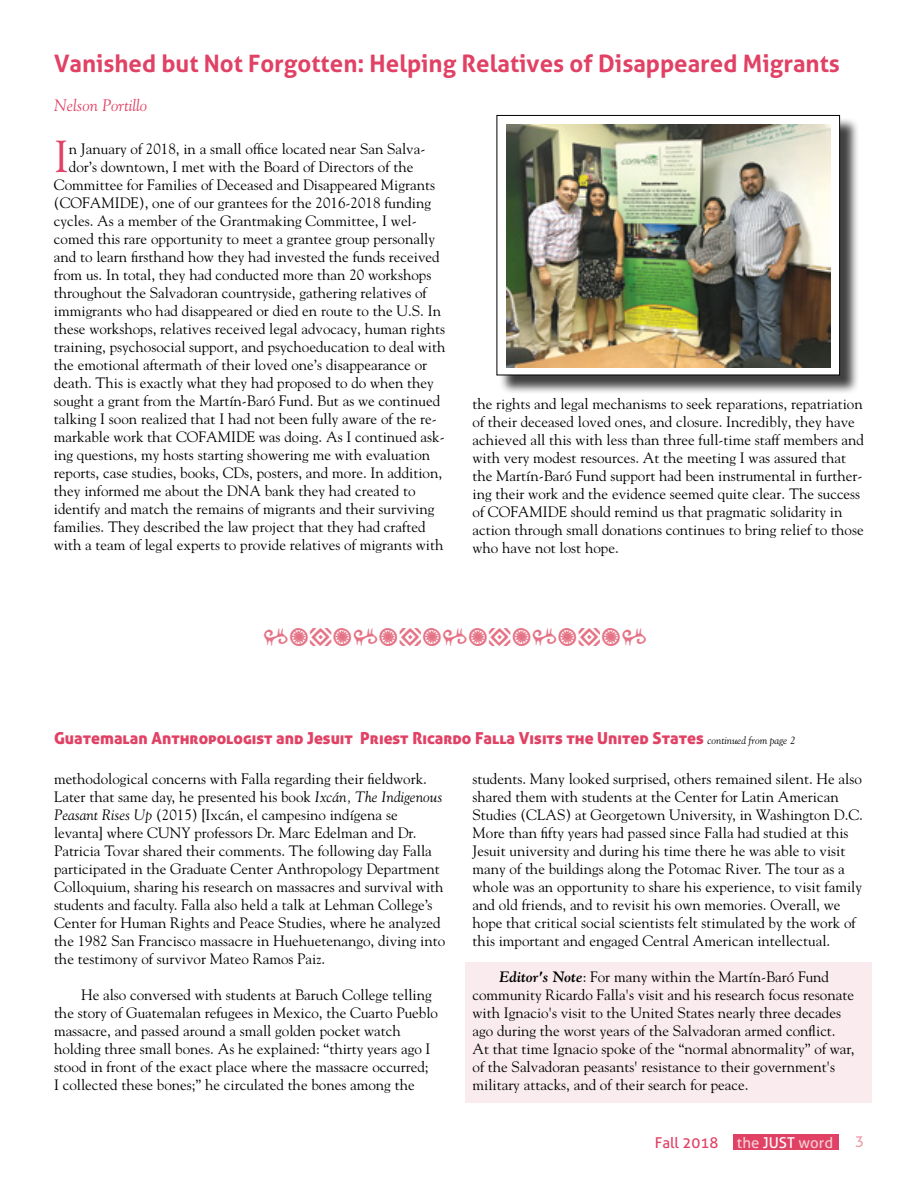
<style>
.page{position:relative;width:918px;height:1188px;background:#fff}
.page>*{position:absolute;margin:0;border:0;box-sizing:border-box;transform-origin:0 0}
.t1{font:44.55px "Goudy";color:#e14164}
.t2{font:700 24px "Aller";color:#e14164}
.t3{font:16.5px "Aller Display";color:#e14164}
.t4{font:italic 16.5px "Goudy";color:#e14164}
.t5{font:15px/18px "Goudy";color:#000}
.t6{font:15px "Aller";color:#e14164}
.t7{font:15px "Aller";color:#eb9da8}
.s1{font-family:"Goudy";font-style:italic;font-size:10.5px;color:#000}
.s2{font-weight:700;font-style:italic}
.s3{font-style:italic}
.s4{color:#f4d0d4}
.s5{color:#fff}
</style>
<div class="page">
<div style="left:733px;top:1134px;width:106px;height:16px;background:#e14164"></div>
<div style="left:465px;top:962px;width:407px;height:141px;background:#faecee"></div>
<div style="left:499px;top:118px;width:360px;height:276px;background:#000;opacity:.75"></div>
<div style="left:497px;top:115px;width:343px;height:260px;background:#fff"></div>
<img style="left:506px;top:124px;width:324px;height:243px">
<div style="left:497px;top:115px;width:343px;height:260px;border:1px solid #000"></div>
<h2 class="t2" style="left:54px;top:48px;width:787px">Vanished but Not Forgotten: Helping Relatives of Disappeared Migrants</h2>
<p class="t4" style="left:54px;top:96px;width:95px">Nelson Portillo</p>
<h1 class="t1" style="left:54px;top:129px;width:16px">I</h1>
<p class="t5" style="left:69px;top:139px;width:358px">n January of 2018, in a small office located near San Salva-</p>
<p class="t5" style="left:69px;top:157px;width:346px">dor’s downtown, I met with the Board of Directors of the</p>
<p class="t5" style="left:54px;top:175px;width:383px">Committee for Families of Deceased and Disappeared Migrants</p>
<p class="t5" style="left:54px;top:193px;width:379px">(COFAMIDE), one of our grantees for the 2016-2018 funding</p>
<p class="t5" style="left:54px;top:211px;width:364px">cycles. As a member of the Grantmaking Committee, I wel-</p>
<p class="t5" style="left:54px;top:229px;width:383px">comed this rare opportunity to meet a grantee group personally</p>
<p class="t5" style="left:54px;top:247px;width:387px">and to learn firsthand how they had invested the funds received</p>
<p class="t5" style="left:54px;top:265px;width:379px">from us. In total, they had conducted more than 20 workshops</p>
<p class="t5" style="left:54px;top:283px;width:374px">throughout the Salvadoran countryside, gathering relatives of</p>
<p class="t5" style="left:54px;top:301px;width:389px">immigrants who had disappeared or died en route to the U.S. In</p>
<p class="t5" style="left:54px;top:319px;width:393px">these workshops, relatives received legal advocacy, human rights</p>
<p class="t5" style="left:54px;top:337px;width:393px">training, psychosocial support, and psychoeducation to deal with</p>
<p class="t5" style="left:54px;top:355px;width:375px">the emotional aftermath of their loved one’s disappearance or</p>
<p class="t5" style="left:54px;top:373px;width:381px">death. This is exactly what they had proposed to do when they</p>
<p class="t5" style="left:54px;top:391px;width:388px">sought a grant from the Martín-Baró Fund. But as we continued</p>
<p class="t5" style="left:54px;top:409px;width:384px">talking I soon realized that I had not been fully aware of the re-</p>
<p class="t5" style="left:54px;top:427px;width:392px">markable work that COFAMIDE was doing. As I continued ask-</p>
<p class="t5" style="left:54px;top:445px;width:378px">ing questions, my hosts starting showering me with evaluation</p>
<p class="t5" style="left:54px;top:463px;width:390px">reports, case studies, books, CDs, posters, and more. In addition,</p>
<p class="t5" style="left:54px;top:481px;width:363px">they informed me about the DNA bank they had created to</p>
<p class="t5" style="left:54px;top:499px;width:382px">identify and match the remains of migrants and their surviving</p>
<p class="t5" style="left:54px;top:517px;width:373px">families. They described the law project that they had crafted</p>
<p class="t5" style="left:54px;top:535px;width:391px">with a team of legal experts to provide relatives of migrants with</p>
<p class="t5" style="left:472px;top:394px;width:393px">the rights and legal mechanisms to seek reparations, repatriation of their deceased loved ones, and closure. Incredibly, they have achieved all this with less than three full-time staff members and with very modest resources. At the meeting I was assured that the Martín-Baró Fund support had been instrumental in further&shy;ing their work and the evidence seemed quite clear. The success of COFAMIDE should remind us that pragmatic solidarity in action through small donations continues to bring relief to those who have not lost hope.</p>
<p class="t3" style="left:54px;top:728px;width:743px">Guatemalan Anthropologist and Jesuit Priest Ricardo Falla Visits the United States <span class="s1">continued from page 2</span></p>
<p class="t5" style="left:472px;top:769px;width:392px">students. Many looked surprised, others remained silent. He also shared them with students at the Center for Latin American Studies (CLAS) at Georgetown University, in Washington D.C.<br>More than fifty years had passed since Falla had studied at this Jesuit university and during his time there he was able to visit many of the buildings along the Potomac River. The tour as a whole was an opportunity to share his experience, to visit family and old friends, and to revisit his own memories. Overall, we hope that critical social scientists felt stimulated by the work of this important and engaged Central American intellectual.</p>
<p class="t5" style="left:472px;top:967px;width:384px;text-indent:27px"><span class="s2">Editor's Note</span>: For many within the Martín-Baró Fund community Ricardo Falla's visit and his research focus resonate with Ignacio's visit to the United States nearly three decades ago during the worst years of the Salvadoran armed conflict.<br>At that time Ignacio spoke of the “normal abnormality” of war, of the Salvadoran peasants' resistance to their government's military attacks, and of their search for peace.</p>
<p class="t5" style="left:54px;top:769px;width:393px">methodological concerns with Falla regarding their fieldwork.<br>Later that same day, he presented his book <span class="s3">Ixcán, The Indigenous Peasant Rises Up</span> (2015) [Ixcán, el campesino indígena se levanta] where CUNY professors Dr. Marc Edelman and Dr.<br>Patricia Tovar shared their comments. The following day Falla participated in the Graduate Center Anthropology Department Colloquium, sharing his research on massacres and survival with students and faculty. Falla also held a talk at Lehman College’s Center for Human Rights and Peace Studies, where he analyzed the 1982 San Francisco massacre in Huehuetenango, diving into the testimony of survivor Mateo Ramos Paiz.</p>
<p class="t5" style="left:54px;top:985px;width:386px;text-indent:27px">He also conversed with students at Baruch College telling the story of Guatemalan refugees in Mexico, the Cuarto Pueblo massacre, and passed around a small golden pocket watch holding three small bones. As he explained: “thirty years ago I stood in front of the exact place where the massacre occurred;<br>I collected these bones;” he circulated the bones among the</p>
<p class="t6" style="left:655px;top:1133px;width:180px">Fall 2018 <span class="s4">the</span> <span class="s5">JUST</span> <span class="s4">word</span></p>
<p class="t7" style="left:855px;top:1132px;width:10px">3</p>
</div>
